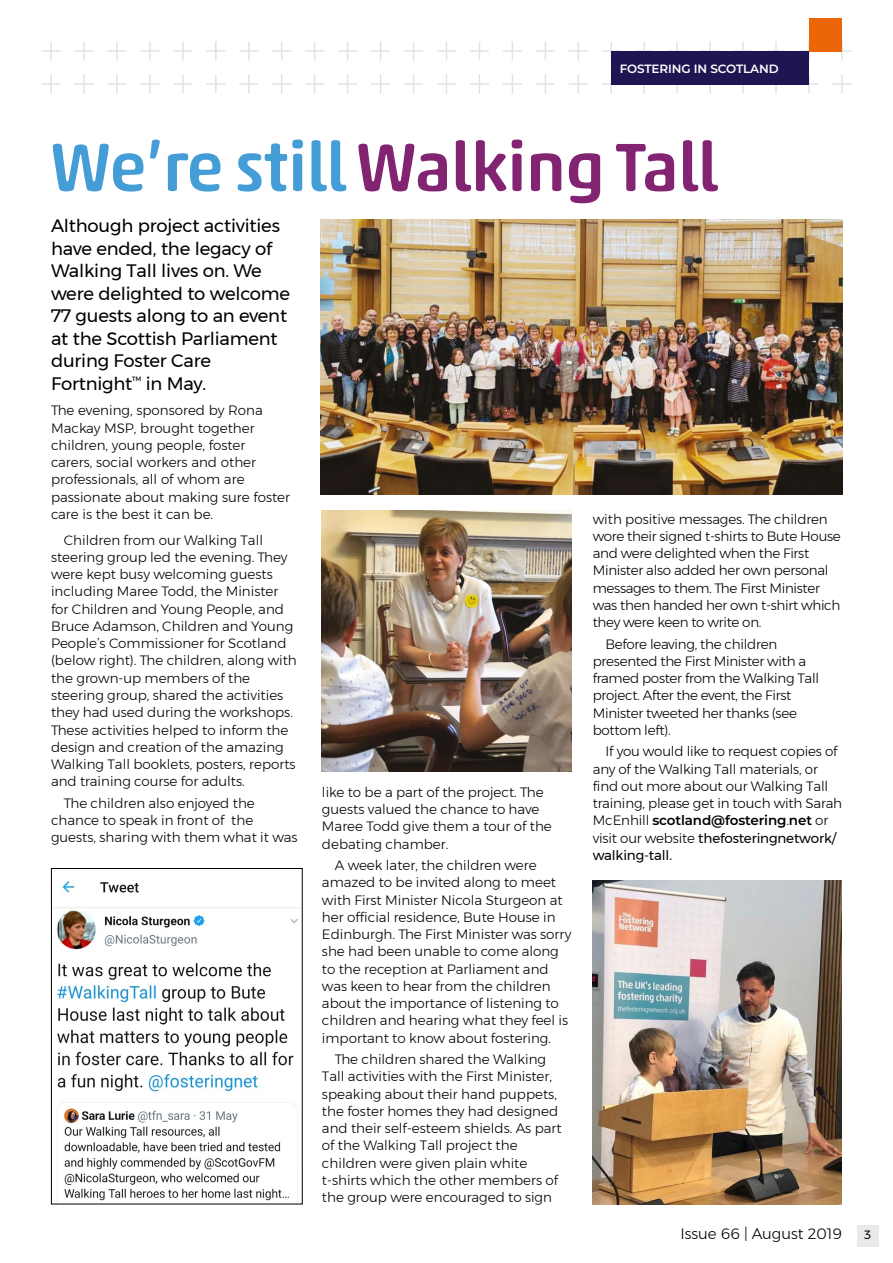
<style>
.page{position:relative;width:893px;height:1263px;background:#fff}
.page>*{position:absolute;margin:0;border:0;box-sizing:border-box;transform-origin:0 0}
.Body_copy{font:500 69px "Akko Rounded Pro";letter-spacing:-.01em;color:#832472}
.Standfirst{font:18px/22.5px "Montserrat";letter-spacing:-.01em;color:#000}
.t1{font:300 15px "Montserrat";color:#000}
.Body_copy-2{font:300 13.5px/17.2px "Montserrat";color:#000}
.Body_copy-3{font:300 13.5px/17.2px "Montserrat";letter-spacing:-.02em;color:#000}
.Standfirst-2{font:300 13.5px/17.2px "Montserrat";color:#000}
.Tab_copy{font:600 12px "Montserrat";letter-spacing:-.01em;color:#fff}
.t2{font:12px "Montserrat";color:#000}
.s1{color:#449dd7}
.s2{font-weight:600}
.s3{font-weight:400}
</style>
<div class="page">
<svg style="left:42px;top:42px;width:18px;height:18px"></svg>
<svg style="left:536px;top:42px;width:18px;height:18px"></svg>
<svg style="left:306px;top:42px;width:18px;height:18px"></svg>
<svg style="left:800px;top:42px;width:18px;height:18px"></svg>
<svg style="left:174px;top:42px;width:18px;height:18px"></svg>
<svg style="left:668px;top:42px;width:18px;height:9px"></svg>
<svg style="left:437px;top:42px;width:19px;height:18px"></svg>
<svg style="left:108px;top:42px;width:18px;height:18px"></svg>
<svg style="left:602px;top:42px;width:18px;height:18px"></svg>
<svg style="left:371px;top:42px;width:19px;height:18px"></svg>
<svg style="left:240px;top:42px;width:18px;height:18px"></svg>
<svg style="left:734px;top:42px;width:18px;height:9px"></svg>
<svg style="left:503px;top:42px;width:18px;height:18px"></svg>
<svg style="left:75px;top:42px;width:18px;height:18px"></svg>
<svg style="left:569px;top:42px;width:18px;height:18px"></svg>
<svg style="left:339px;top:42px;width:18px;height:18px"></svg>
<svg style="left:833px;top:42px;width:18px;height:18px"></svg>
<svg style="left:207px;top:42px;width:18px;height:18px"></svg>
<svg style="left:701px;top:42px;width:18px;height:9px"></svg>
<svg style="left:470px;top:42px;width:18px;height:18px"></svg>
<svg style="left:141px;top:42px;width:18px;height:18px"></svg>
<svg style="left:635px;top:42px;width:18px;height:9px"></svg>
<svg style="left:404px;top:42px;width:19px;height:18px"></svg>
<svg style="left:273px;top:42px;width:18px;height:18px"></svg>
<svg style="left:767px;top:42px;width:18px;height:9px"></svg>
<svg style="left:42px;top:75px;width:18px;height:18px"></svg>
<svg style="left:536px;top:75px;width:18px;height:18px"></svg>
<svg style="left:306px;top:75px;width:18px;height:18px"></svg>
<svg style="left:800px;top:75px;width:18px;height:18px"></svg>
<svg style="left:174px;top:75px;width:18px;height:18px"></svg>
<svg style="left:668px;top:84px;width:18px;height:9px"></svg>
<svg style="left:437px;top:75px;width:19px;height:18px"></svg>
<svg style="left:108px;top:75px;width:18px;height:18px"></svg>
<svg style="left:602px;top:75px;width:18px;height:18px"></svg>
<svg style="left:371px;top:75px;width:19px;height:18px"></svg>
<svg style="left:240px;top:75px;width:18px;height:18px"></svg>
<svg style="left:734px;top:84px;width:18px;height:9px"></svg>
<svg style="left:503px;top:75px;width:18px;height:18px"></svg>
<svg style="left:75px;top:75px;width:18px;height:18px"></svg>
<svg style="left:569px;top:75px;width:18px;height:18px"></svg>
<svg style="left:339px;top:75px;width:18px;height:18px"></svg>
<svg style="left:833px;top:75px;width:18px;height:18px"></svg>
<svg style="left:207px;top:75px;width:18px;height:18px"></svg>
<svg style="left:701px;top:84px;width:18px;height:9px"></svg>
<svg style="left:470px;top:75px;width:18px;height:18px"></svg>
<svg style="left:141px;top:75px;width:18px;height:18px"></svg>
<svg style="left:635px;top:84px;width:18px;height:9px"></svg>
<svg style="left:404px;top:75px;width:19px;height:18px"></svg>
<svg style="left:273px;top:75px;width:18px;height:18px"></svg>
<svg style="left:767px;top:84px;width:18px;height:9px"></svg>
<div style="left:857px;top:1225px;width:22px;height:21px;background:#e7e9eb"></div>
<div style="left:809px;top:18px;width:33px;height:33px;background:#ec6608"></div>
<div style="left:611px;top:51px;width:198px;height:33px;background:#211452"></div>
<img style="left:322px;top:510px;width:249px;height:262px">
<img style="left:53px;top:881px;width:248px;height:321px">
<div style="left:51px;top:868px;width:252px;height:336px;border:1px solid #000"></div>
<img style="left:321px;top:219px;width:521px;height:276px">
<img style="left:593px;top:881px;width:249px;height:323px">
<p class="Tab_copy" style="left:620px;top:61px;width:160px">FOSTERING IN SCOTLAND</p>
<p class="Body_copy" style="left:51px;top:125px;width:669px"><span class="s1">We’re still</span> Walking Tall</p>
<p class="Standfirst" style="left:51px;top:214px;width:241px">Although project activities have ended, the legacy of<br>Walking Tall lives on. We were delighted to welcome<br>77 guests along to an event at the Scottish Parliament during Foster Care<br>Fortnight<sup>™</sup> in May.</p>
<p class="Standfirst-2" style="left:51px;top:402px;width:241px">The evening, sponsored by Rona<br>Mackay MSP, brought together children, young people, foster carers, social workers and other professionals, all of whom are passionate about making sure foster care is the best it can be.</p>
<p class="Body_copy-2" style="left:51px;top:531px;width:247px;text-indent:13px">Children from our Walking Tall steering group led the evening. They were kept busy welcoming guests including Maree Todd, the Minister for Children and Young People, and Bruce Adamson, Children and Young People’s Commissioner for Scotland (below right). The children, along with the grown-up members of the steering group, shared the activities they had used during the workshops.<br>These activities helped to inform the design and creation of the amazing Walking Tall booklets, posters, reports and training course for adults.</p>
<p class="Body_copy-2" style="left:51px;top:794px;width:248px;text-indent:13px">The children also enjoyed the chance to speak in front of the guests, sharing with them what it was</p>
<p class="Body_copy-2" style="left:322px;top:783px;width:231px">like to be a part of the project. The guests valued the chance to have<br>Maree Todd give them a tour of the debating chamber.</p>
<p class="Body_copy-2" style="left:322px;top:856px;width:251px;text-indent:13px">A week later, the children were amazed to be invited along to meet with First Minister Nicola Sturgeon at her official residence, Bute House in Edinburgh. The First Minister was sorry she had been unable to come along to the reception at Parliament and was keen to hear from the children about the importance of listening to children and hearing what they feel is important to know about fostering.</p>
<p class="Body_copy-2" style="left:322px;top:1050px;width:241px;text-indent:13px">The children shared the Walking Tall activities with the First Minister, speaking about their hand puppets, the foster homes they had designed and their self-esteem shields. As part of the Walking Tall project the children were given plain white t-shirts which the other members of the group were encouraged to sign</p>
<p class="Body_copy-3" style="left:593px;top:510px;width:250px">with positive messages. The children wore their signed t-shirts to Bute House and were delighted when the First Minister also added her own personal messages to them. The First Minister was then handed her own t-shirt which they were keen to write on.</p>
<p class="Body_copy-3" style="left:593px;top:635px;width:228px;text-indent:13px">Before leaving, the children presented the First Minister with a framed poster from the Walking Tall project. After the event, the First<br>Minister tweeted her thanks (see bottom left).</p>
<p class="Body_copy-2" style="left:593px;top:743px;width:251px;text-indent:13px">If you would like to request copies of any of the Walking Tall materials, or find out more about our Walking Tall training, please get in touch with Sarah McEnhill <span class="s2">scotland@fostering</span>.<span class="s2">net</span> or visit our website <span class="s3">thefosteringnetwork/ walking-tall.</span></p>
<p class="t1" style="left:680px;top:1223px;width:163px">Issue 66 | August 2019</p>
<p class="t2" style="left:864px;top:1226px;width:9px">3</p>
</div>
